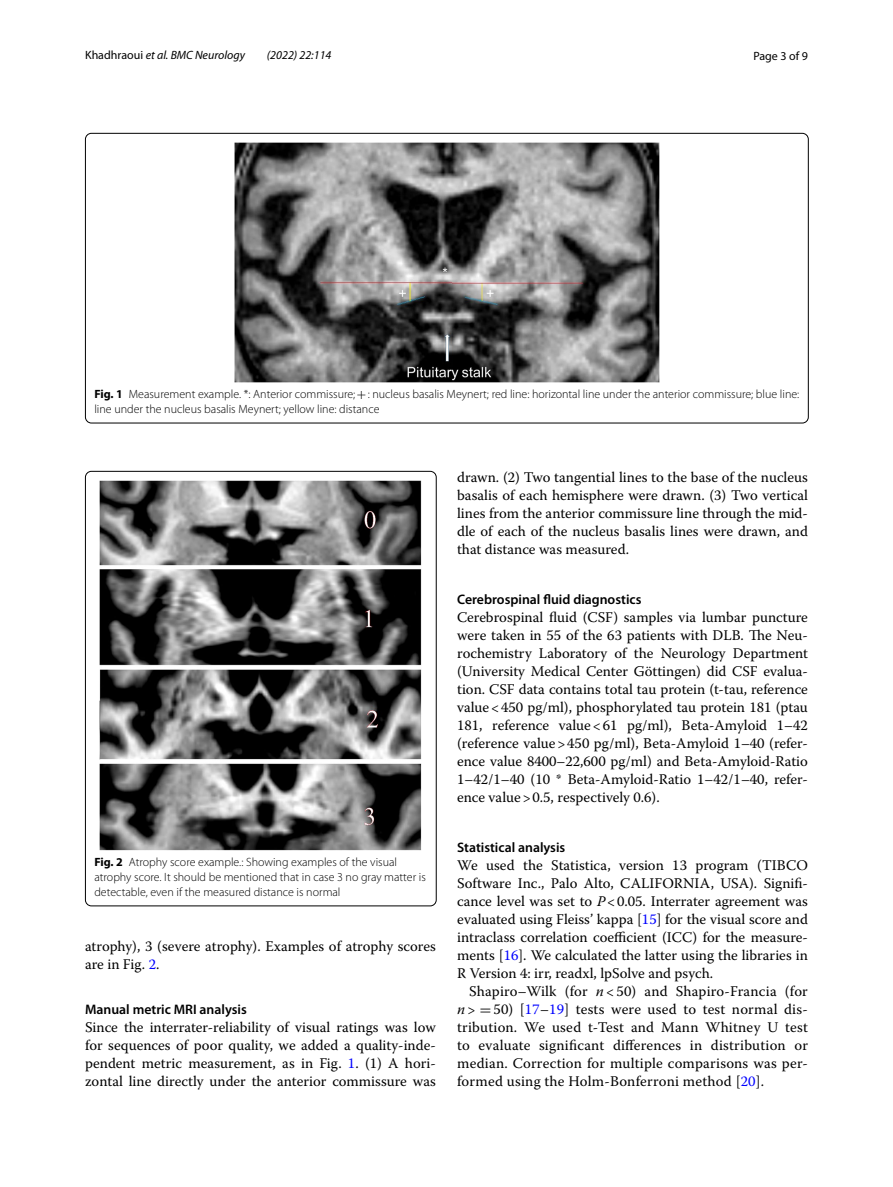
<style>
.page{position:relative;width:893px;height:1187px;background:#fff}
.page>*{position:absolute;margin:0;border:0;box-sizing:border-box;transform-origin:0 0}
.t1{font:14.7px/18px "Warnock Pro";color:#000;text-align:justify}
.t2{font:600 13.8px "Myriad Pro";color:#000}
.t3{font:300 12px/15px "Myriad Pro";color:#000}
.t4{font:italic 12px "Myriad Pro";color:#000}
.t5{font:12px "Myriad Pro";color:#000}
.s1{font-style:normal}
.s2{font-weight:700}
.s3{font-family:"MTSY";font-weight:400}
.s4{color:#00f}
.s5{font-style:italic}
.s6{font-family:"MTSY"}
</style>
<div class="page">
<img style="left:234px;top:142px;width:425px;height:240px">
<img style="left:100px;top:480px;width:322px;height:370px">
<div style="left:85px;top:471px;width:351px;height:435px;border:1px solid #000;border-radius:6px"></div>
<p class="t4" style="left:85px;top:48px;width:161px"><span class="s1">Khadhraoui</span> et al. BMC Neurology</p>
<p class="t4" style="left:267px;top:48px;width:66px">(2022) 22:114</p>
<p class="t5" style="left:753px;top:48px;width:56px">Page 3 of 9</p>
<p class="t3" style="left:94px;top:386px;width:706px"><span class="s2">Fig. 1</span> Measurement example. *: Anterior commissure;<span class="s3">+</span>: nucleus basalis Meynert; red line: horizontal line under the anterior commissure; blue line: line under the nucleus basalis Meynert; yellow line: distance</p>
<p class="t3" style="left:94px;top:854px;width:333px"><span class="s2">Fig. 2</span> Atrophy score example.: Showing examples of the visual atrophy score. It should be mentioned that in case 3 no gray matter is detectable, even if the measured distance is normal</p>
<p class="t1" style="left:85px;top:936px;width:352px">atrophy), 3 (severe atrophy). Examples of atrophy scores are in Fig. <span class="s4">2</span>.</p>
<p class="t2" style="left:85px;top:1000px;width:163px">Manual metric MRI analysis</p>
<p class="t1" style="left:85px;top:1017px;width:352px">Since the interrater-reliability of visual ratings was low for sequences of poor quality, we added a quality-inde&shy;pendent metric measurement, as in Fig. <span class="s4">1</span>. (1) A hori&shy;zontal line directly under the anterior commissure was</p>
<p class="t1" style="left:457px;top:467px;width:352px">drawn. (2) Two tangential lines to the base of the nucleus basalis of each hemisphere were drawn. (3) Two vertical lines from the anterior commissure line through the mid&shy;dle of each of the nucleus basalis lines were drawn, and that distance was measured.</p>
<p class="t2" style="left:457px;top:590px;width:186px">Cerebrospinal fluid diagnostics</p>
<p class="t1" style="left:457px;top:607px;width:352px">Cerebrospinal fluid (CSF) samples via lumbar puncture were taken in 55 of the 63 patients with DLB. The Neu&shy;rochemistry Laboratory of the Neurology Department (University Medical Center Göttingen) did CSF evalua&shy;tion. CSF data contains total tau protein (t-tau, reference value&lt;450 pg/ml), phosphorylated tau protein 181 (ptau 181, reference value&lt;61 pg/ml), Beta-Amyloid 1–42 (reference value&gt;450 pg/ml), Beta-Amyloid 1–40 (refer&shy;ence value 8400–22,600 pg/ml) and Beta-Amyloid-Ratio 1–42/1–40 (10 * Beta-Amyloid-Ratio 1–42/1–40, refer&shy;ence value&gt;0.5, respectively 0.6).</p>
<p class="t2" style="left:457px;top:838px;width:110px">Statistical analysis</p>
<p class="t1" style="left:457px;top:855px;width:352px">We used the Statistica, version 13 program (TIBCO Software Inc., Palo Alto, CALIFORNIA, USA). Signifi&shy;cance level was set to <span class="s5">P</span>&lt;0.05. Interrater agreement was evaluated using Fleiss’ kappa [<span class="s4">15</span>] for the visual score and intraclass correlation coefficient (ICC) for the measure&shy;ments [<span class="s4">16</span>]. We calculated the latter using the libraries in R Version 4: irr, readxl, lpSolve and psych.</p>
<p class="t1" style="left:457px;top:981px;width:352px;text-indent:12px">Shapiro–Wilk (for <span class="s5">n</span> &lt; 50) and Shapiro-Francia (for <span class="s5">n</span> &gt; <span class="s6">=</span>50) [<span class="s4">17</span>–<span class="s4">19</span>] tests were used to test normal dis&shy;tribution. We used t-Test and Mann Whitney U test to evaluate significant differences in distribution or median. Correction for multiple comparisons was per&shy;formed using the Holm-Bonferroni method [<span class="s4">20</span>].</p>
</div>
